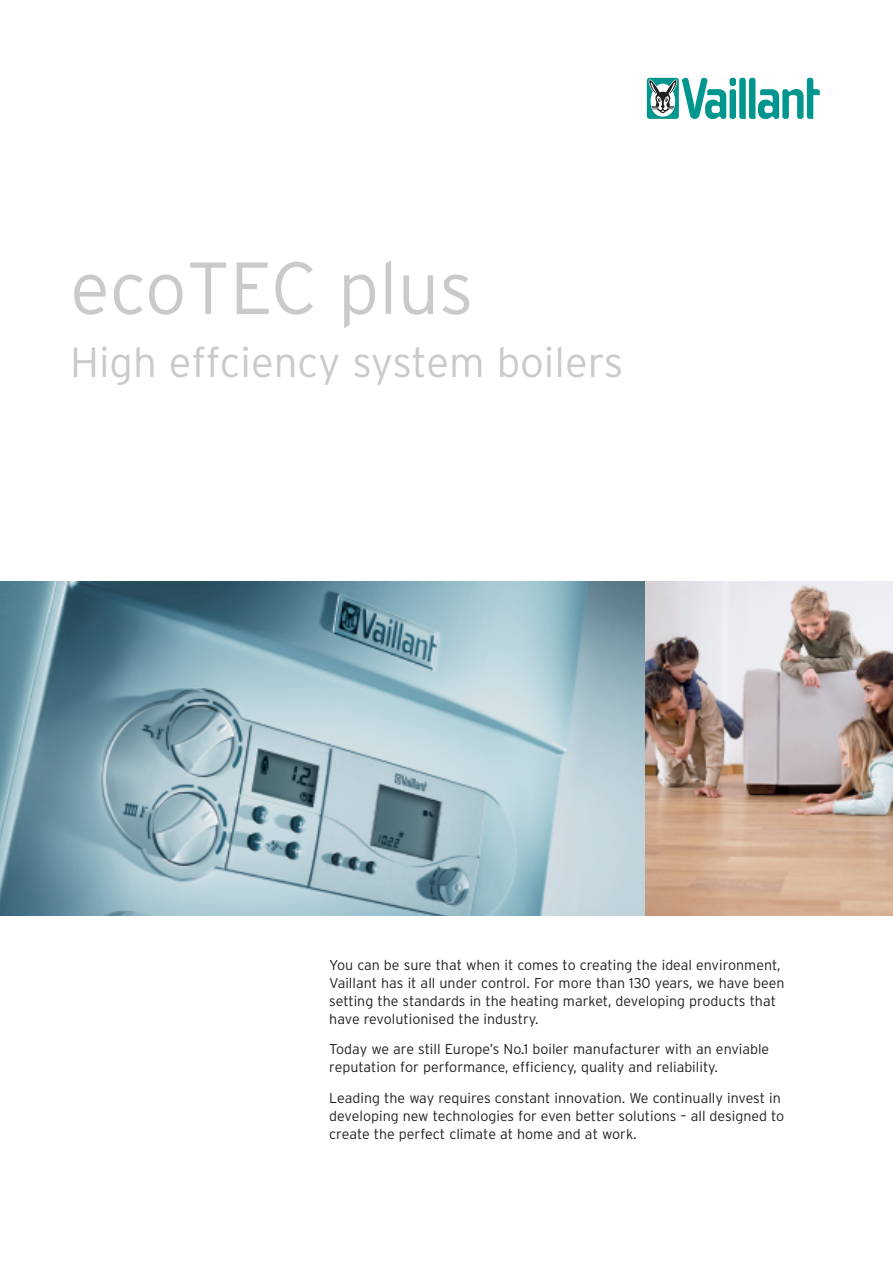
<style>
.page{position:relative;width:893px;height:1263px;background:#fff}
.page>*{position:absolute;margin:0;border:0;box-sizing:border-box;transform-origin:0 0}
.t1{font:300 73.5px "Interstate";color:#c9cacc}
.t2{font:300 42px "Interstate";color:#c9cacc}
.t3{font:300 14.25px/18px "Interstate";color:#231f20}
</style>
<div class="page">
<img style="left:0;top:581px;width:645px;height:335px">
<img style="left:645px;top:581px;width:248px;height:335px">
<div style="left:730px;top:89px;width:6px;height:30px;background:#00958e;border-radius:3px"></div>
<svg style="left:739px;top:78px;width:81px;height:41px"></svg>
<div style="left:730px;top:78px;width:6px;height:8px;background:#00958e;border-radius:3px"></div>
<div style="left:647px;top:78px;width:32px;height:41px;background:#00958e;border-radius:3px"></div>
<svg style="left:648px;top:78px;width:78px;height:41px"></svg>
<h1 class="t1" style="left:70px;top:246px;width:405px">ecoTEC plus</h1>
<h2 class="t2" style="left:70px;top:338px;width:555px">High effciency system boilers</h2>
<p class="t3" style="left:329px;top:955px;width:457px">You can be sure that when it comes to creating the ideal environment, Vaillant has it all under control. For more than 130 years, we have been setting the standards in the heating market, developing products that have revolutionised the industry.</p>
<p class="t3" style="left:329px;top:1040px;width:442px">Today we are still Europe’s No.1 boiler manufacturer with an enviable reputation for performance, efficiency, quality and reliability.</p>
<p class="t3" style="left:329px;top:1089px;width:456px">Leading the way requires constant innovation. We continually invest in developing new technologies for even better solutions – all designed to create the perfect climate at home and at work.</p>
</div>
